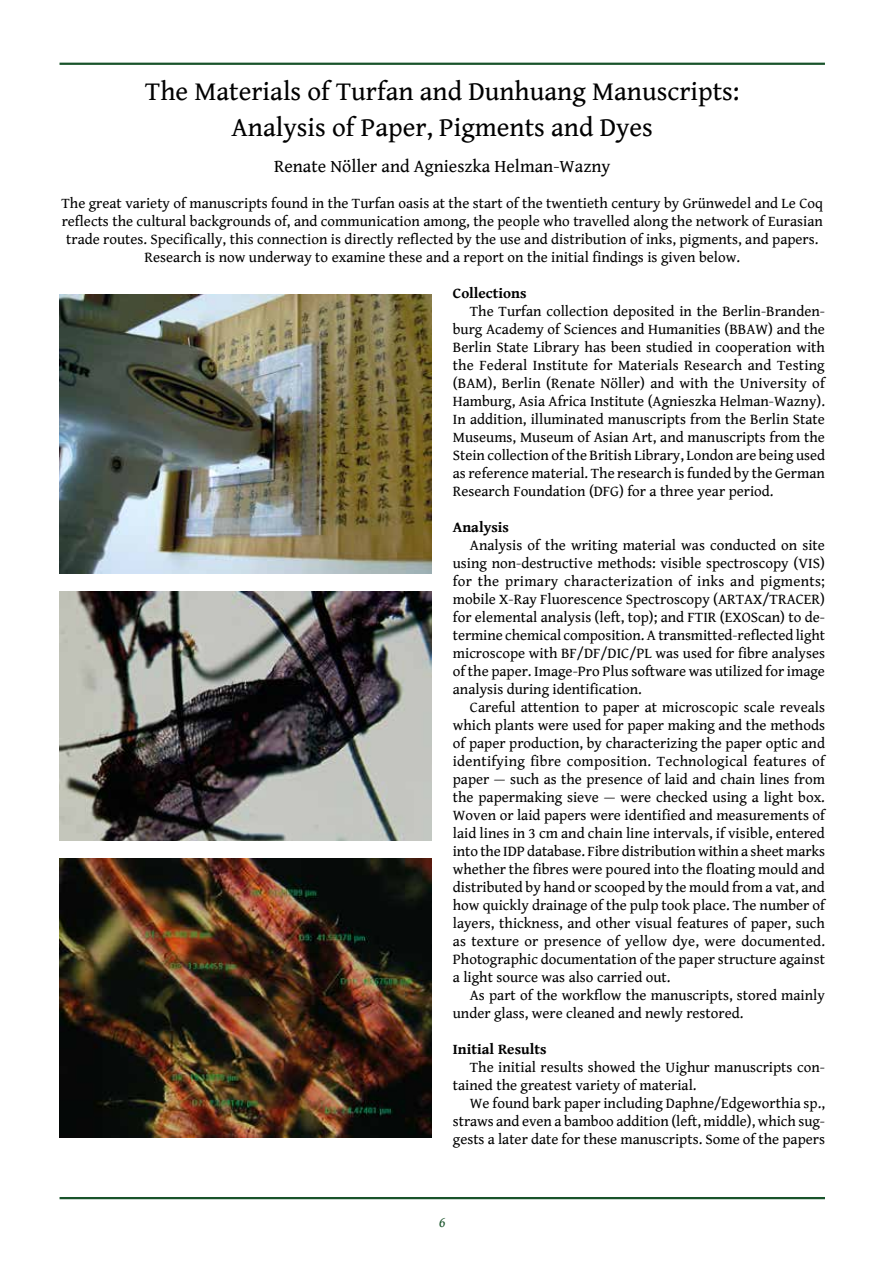
<style>
.page{position:relative;width:893px;height:1263px;background:#fff}
.page>*{position:absolute;margin:0;border:0;box-sizing:border-box;transform-origin:0 0}
.t1{font:27px/36px "Gentium Book Basic";color:#000;text-align:center}
.t2{font:18px "Gentium Book Basic";color:#000}
.t3{font:15px/18px "Gentium Book Basic";color:#000;text-align:justify}
.t4{font:700 15px "Gentium Book Basic";color:#000}
.t5{font:italic 15px "Gentium Book Basic";color:#18532a}
</style>
<div class="page">
<hr style="left:60px;top:63px;width:765px;height:2px;background:#18532a">
<hr style="left:60px;top:1197px;width:765px;height:2px;background:#18532a">
<img style="left:60px;top:294px;width:372px;height:280px">
<img style="left:60px;top:591px;width:372px;height:250px">
<img style="left:60px;top:858px;width:372px;height:279px">
<h1 class="t1" style="left:145px;top:72px;width:596px">The Materials of Turfan and Dunhuang Manuscripts:<br>Analysis of Paper, Pigments and Dyes</h1>
<p class="t2" style="left:274px;top:153px;width:338px">Renate Nöller and Agnieszka Helman-Wazny</p>
<p class="t3" style="left:61px;top:193px;width:763px;text-align:center">The great variety of manuscripts found in the Turfan oasis at the start of the twentieth century by Grünwedel and Le Coq reflects the cultural backgrounds of, and communication among, the people who travelled along the network of Eurasian trade routes. Specifically, this connection is directly reflected by the use and distribution of inks, pigments, and papers.<br>Research is now underway to examine these and a report on the initial findings is given below.</p>
<p class="t4" style="left:453px;top:282px;width:75px">Collections</p>
<p class="t3" style="left:453px;top:301px;width:374px;text-indent:17px">The Turfan collection deposited in the Berlin-Branden&shy;burg Academy of Sciences and Humanities (BBAW) and the Berlin State Library has been studied in cooperation with the Federal Institute for Materials Research and Testing (BAM), Berlin (Renate Nöller) and with the University of Hamburg, Asia Africa Institute (Agnieszka Helman-Wazny).<br>In addition, illuminated manuscripts from the Berlin State Museums, Museum of Asian Art, and manuscripts from the Stein collection of the British Library, London are being used as reference material. The research is funded by the German Research Foundation (DFG) for a three year period.</p>
<p class="t4" style="left:453px;top:516px;width:58px">Analysis</p>
<p class="t3" style="left:453px;top:535px;width:374px;text-indent:17px">Analysis of the writing material was conducted on site using non-destructive methods: visible spectroscopy (VIS) for the primary characterization of inks and pigments; mobile X-Ray Fluorescence Spectroscopy (ARTAX/TRACER) for elemental analysis (left, top); and FTIR (EXOScan) to de&shy;termine chemical composition. A transmitted-reflected light microscope with BF/DF/DIC/PL was used for fibre analyses of the paper. Image-Pro Plus software was utilized for image analysis during identification.</p>
<p class="t3" style="left:453px;top:697px;width:374px;text-indent:17px">Careful attention to paper at microscopic scale reveals which plants were used for paper making and the methods of paper production, by characterizing the paper optic and identifying fibre composition. Technological features of paper — such as the presence of laid and chain lines from the papermaking sieve — were checked using a light box.<br>Woven or laid papers were identified and measurements of laid lines in 3 cm and chain line intervals, if visible, entered into the IDP database. Fibre distribution within a sheet marks whether the fibres were poured into the floating mould and distributed by hand or scooped by the mould from a vat, and how quickly drainage of the pulp took place. The number of layers, thickness, and other visual features of paper, such as texture or presence of yellow dye, were documented.<br>Photographic documentation of the paper structure against a light source was also carried out.</p>
<p class="t3" style="left:453px;top:985px;width:374px;text-indent:17px">As part of the workflow the manuscripts, stored mainly under glass, were cleaned and newly restored.</p>
<p class="t4" style="left:453px;top:1038px;width:95px">Initial Results</p>
<p class="t3" style="left:453px;top:1057px;width:374px;text-indent:17px">The initial results showed the Uighur manuscripts con&shy;tained the greatest variety of material.</p>
<p class="t3" style="left:453px;top:1093px;width:374px;text-indent:17px">We found bark paper including Daphne/Edgeworthia sp., straws and even a bamboo addition (left, middle), which sug&shy;gests a later date for these manuscripts. Some of the papers</p>
<p class="t5" style="left:439px;top:1211px;width:8px">6</p>
</div>
